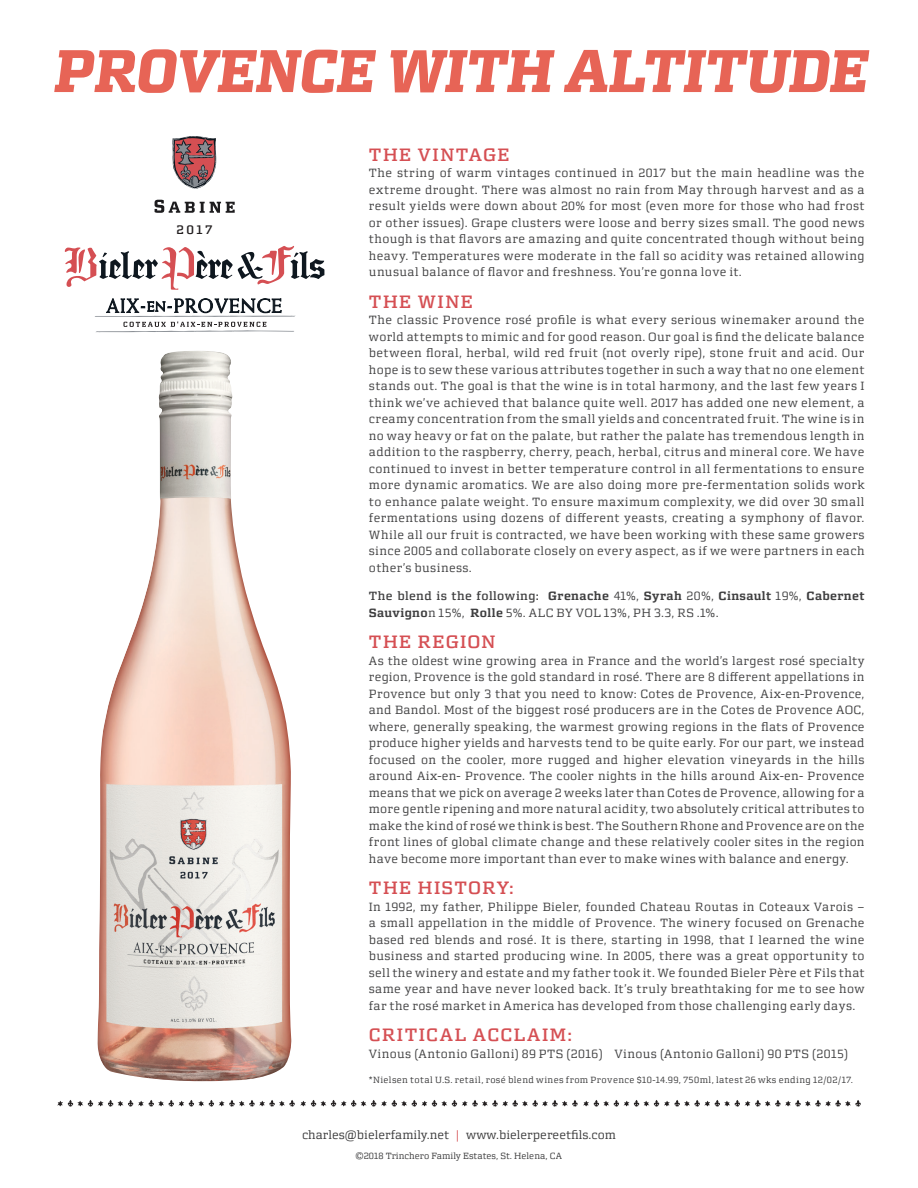
<style>
.page{position:relative;width:918px;height:1188px;background:#fff}
.page>*{position:absolute;margin:0;border:0;box-sizing:border-box;transform-origin:0 0}
.body{font:italic 800 60.45px "Morgan Avec";color:#e76456;scale:.91 1}
.t1{font:500 18px "Morgan Avec";letter-spacing:.085em;color:#d54f53}
.t2{font:500 18px "Morgan Avec";letter-spacing:.065em;color:#d54f53}
.t3{font:500 12.45px "Morgan Avec";color:#231f20}
.body-2{font:12px/16.5px "Morgan Avec";letter-spacing:.03em;color:#3e3e3f;text-align:justify}
.t4{font:12px "Morgan Avec";color:#383839}
.body-3{font:9px "Morgan Avec";letter-spacing:.035em;color:#383839}
.body-4{font:9px "Morgan Avec";color:#383839}
.s1{font-weight:500}
.s2{font-weight:700}
.s3{color:#d54f53}
</style>
<div class="page">
<svg style="left:57px;top:1100px;width:804px;height:7px"></svg>
<img style="left:97px;top:351px;width:195px;height:731px">
<svg style="left:65px;top:246px;width:260px;height:44px"></svg>
<svg style="left:95px;top:299px;width:201px;height:33px"></svg>
<svg style="left:155px;top:200px;width:80px;height:13px"></svg>
<svg style="left:172px;top:136px;width:44px;height:53px"></svg>
<p class="body" style="left:54px;top:34px;width:896px">PROVENCE WITH ALTITUDE</p>
<p class="t3" style="left:177px;top:222px;width:38px">2017</p>
<p class="t1" style="left:369px;top:144px;width:142px">THE VINTAGE</p>
<p class="body-2" style="left:369px;top:165px;width:497px">The string of warm vintages continued in 2017 but the main headline was the extreme drought. There was almost no rain from May through harvest and as a result yields were down about 20% for most (even more for those who had frost or other issues). Grape clusters were loose and berry sizes small. The good news though is that flavors are amazing and quite concentrated though without being heavy. Temperatures were moderate in the fall so acidity was retained allowing unusual balance of flavor and freshness. You’re gonna love it.</p>
<p class="t1" style="left:369px;top:291px;width:106px">THE WINE</p>
<p class="body-2" style="left:369px;top:312px;width:497px">The classic Provence rosé profile is what every serious winemaker around the world attempts to mimic and for good reason. Our goal is find the delicate balance between floral, herbal, wild red fruit (not overly ripe), stone fruit and acid. Our hope is to sew these various attributes together in such a way that no one element stands out. The goal is that the wine is in total harmony, and the last few years I think we’ve achieved that balance quite well. 2017 has added one new element, a creamy concentration from the small yields and concentrated fruit. The wine is in no way heavy or fat on the palate, but rather the palate has tremendous length in addition to the raspberry, cherry, peach, herbal, citrus and mineral core. We have continued to invest in better temperature control in all fermentations to ensure more dynamic aromatics. We are also doing more pre-fermentation solids work to enhance palate weight. To ensure maximum complexity, we did over 30 small fermentations using dozens of different yeasts, creating a symphony of flavor.<br>While all our fruit is contracted, we have been working with these same growers since 2005 and collaborate closely on every aspect, as if we were partners in each other’s business.</p>
<p class="body-2" style="left:369px;top:588px;width:497px"><span class="s1">The blend is the following:</span> <span class="s2">Grenache</span> 41%, <span class="s2">Syrah</span> 20%, <span class="s2">Cinsault</span> 19%, <span class="s2">Cabernet<br>Sauvigno</span>n 15%, <span class="s2">Rolle</span> 5%. ALC BY VOL 13%, PH 3.3, RS .1%.</p>
<p class="t2" style="left:369px;top:631px;width:128px">THE REGION</p>
<p class="body-2" style="left:369px;top:653px;width:497px">As the oldest wine growing area in France and the world’s largest rosé specialty region, Provence is the gold standard in rosé. There are 8 different appellations in Provence but only 3 that you need to know: Cotes de Provence, Aix-en-Provence, and Bandol. Most of the biggest rosé producers are in the Cotes de Provence AOC, where, generally speaking, the warmest growing regions in the flats of Provence produce higher yields and harvests tend to be quite early. For our part, we instead focused on the cooler, more rugged and higher elevation vineyards in the hills around Aix-en- Provence. The cooler nights in the hills around Aix-en- Provence means that we pick on average 2 weeks later than Cotes de Provence, allowing for a more gentle ripening and more natural acidity, two absolutely critical attributes to make the kind of rosé we think is best. The Southern Rhone and Provence are on the front lines of global climate change and these relatively cooler sites in the region have become more important than ever to make wines with balance and energy.</p>
<p class="t1" style="left:369px;top:877px;width:147px">THE HISTORY:</p>
<p class="body-2" style="left:369px;top:899px;width:497px">In 1992, my father, Philippe Bieler, founded Chateau Routas in Coteaux Varois – a small appellation in the middle of Provence. The winery focused on Grenache based red blends and rosé. It is there, starting in 1998, that I learned the wine business and started producing wine. In 2005, there was a great opportunity to sell the winery and estate and my father took it. We founded Bieler Père et Fils that same year and have never looked back. It’s truly breathtaking for me to see how far the rosé market in America has developed from those challenging early days.</p>
<p class="t1" style="left:369px;top:1024px;width:205px">CRITICAL ACCLAIM:</p>
<p class="body-2" style="left:369px;top:1046px;width:481px">Vinous (Antonio Galloni) 89 PTS (2016) Vinous (Antonio Galloni) 90 PTS (2015)</p>
<p class="body-3" style="left:369px;top:1075px;width:486px">*Nielsen total U.S. retail, rosé blend wines from Provence $10-14.99, 750ml, latest 26 wks ending 12/02/17.</p>
<p class="t4" style="left:302px;top:1128px;width:315px">charles@bielerfamily.net <span class="s3">|</span> www.bielerpereetfils.com</p>
<p class="body-4" style="left:356px;top:1150px;width:208px">©2018 Trinchero Family Estates, St. Helena, CA</p>
</div>
